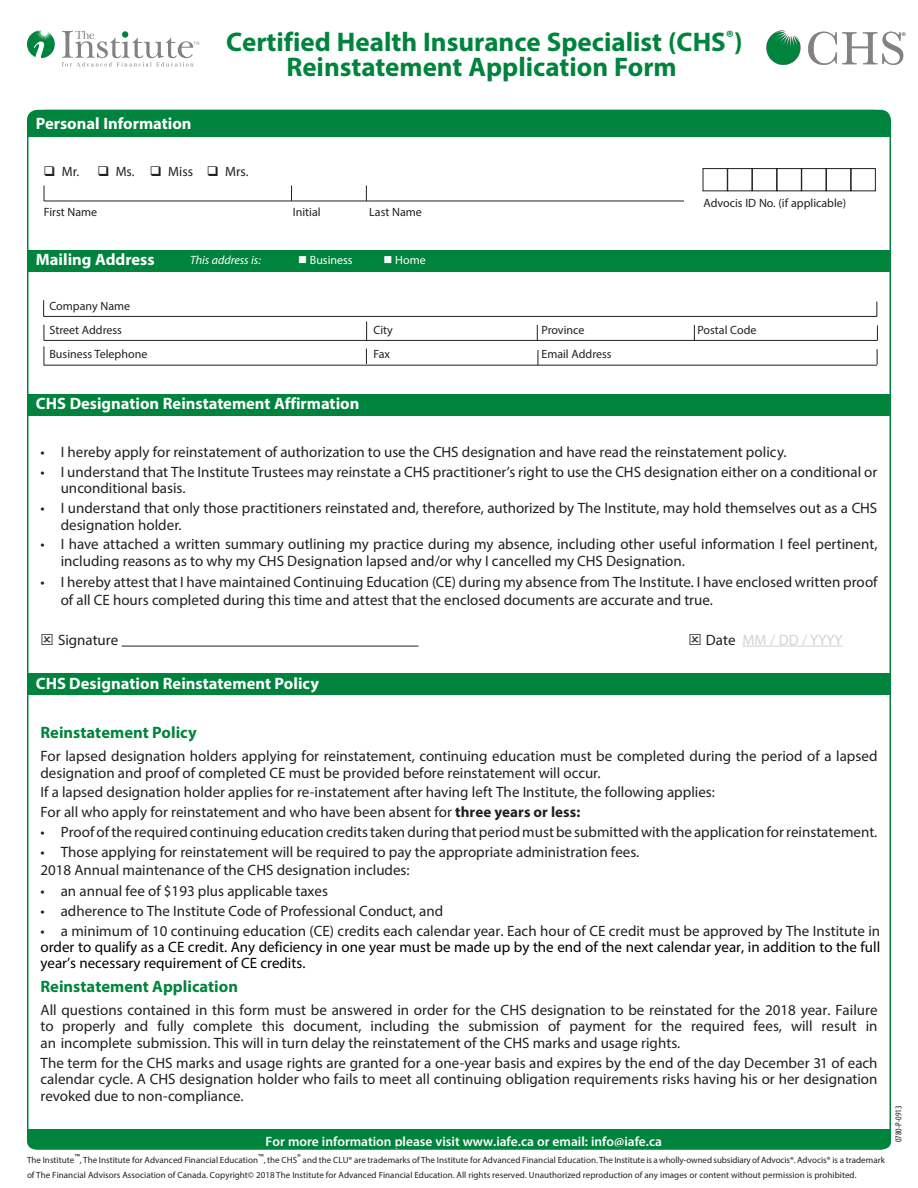
<style>
.page{position:relative;width:918px;height:1188px;background:#fff}
.page>*{position:absolute;margin:0;border:0;box-sizing:border-box;transform-origin:0 0}
.t1{font:700 27px/25.7px "Myriad Pro";color:#00843d;text-align:center}
.new_headings{font:700 16.5px "Myriad Pro";color:#fff}
._1__BODY_COPY{font:700 16.5px "Myriad Pro";color:#00843d}
._1a__BODY_BULLETS{font:15px/16.5px "Myriad Pro";color:#231f20}
._1__BODY_COPY-2{font:15px/16.5px "Myriad Pro";color:#231f20;text-align:justify}
._1a__BODY_BULLETS-2{font:15px/16px "Myriad Pro";color:#000;text-align:justify}
.bullet_new{font:15px "Myriad Pro";color:#d1d2d4}
.bullet_new-2{font:15px "Myriad Pro";color:#231f20}
.t2{font:600 13.5px "Myriad Pro";color:#fff}
.t3{font:13.5px "Myriad Pro";color:#231f20}
.body{font:12px "Myriad Pro";color:#231f20}
.italic{font:italic 12px "Myriad Pro";color:#fff}
.italic-2{font:12px "Myriad Pro";color:#fff}
.t4{font:9px/15.1px "Myriad Pro";letter-spacing:.005em;color:#231f20}
.t5{font:condensed 9px "Myriad Pro";color:#231f20}
.s1{color:#231f20}
.s2{font-weight:700}
</style>
<div class="page">
<div style="left:27px;top:110px;width:864px;height:27px;background:#00843d;border-radius:10px"></div>
<div style="left:27px;top:122px;width:864px;height:15px;background:#00843d"></div>
<hr style="left:44px;top:201px;width:640px;height:1px;background:#231f20">
<svg style="left:44px;top:186px;width:1px;height:15px"></svg>
<svg style="left:291px;top:186px;width:1px;height:15px"></svg>
<svg style="left:366px;top:186px;width:1px;height:15px"></svg>
<div style="left:703px;top:168px;width:25px;height:23px;border:1px solid #231f20"></div>
<div style="left:728px;top:168px;width:24px;height:23px;border:1px solid #231f20"></div>
<div style="left:752px;top:168px;width:25px;height:23px;border:1px solid #231f20"></div>
<div style="left:777px;top:168px;width:25px;height:23px;border:1px solid #231f20"></div>
<div style="left:802px;top:168px;width:24px;height:23px;border:1px solid #231f20"></div>
<div style="left:826px;top:168px;width:25px;height:23px;border:1px solid #231f20"></div>
<div style="left:851px;top:168px;width:25px;height:23px;border:1px solid #231f20"></div>
<div style="left:27px;top:250px;width:864px;height:21px;background:#00843d"></div>
<hr style="left:44px;top:365px;width:833px;height:1px;background:#231f20">
<hr style="left:43px;top:316px;width:834px;height:1px;background:#231f20">
<svg style="left:43px;top:300px;width:1px;height:16px"></svg>
<svg style="left:877px;top:302px;width:1px;height:15px"></svg>
<hr style="left:44px;top:340px;width:833px;height:1px;background:#231f20">
<svg style="left:44px;top:325px;width:1px;height:15px"></svg>
<svg style="left:877px;top:325px;width:1px;height:16px"></svg>
<svg style="left:44px;top:346px;width:1px;height:19px"></svg>
<svg style="left:366px;top:321px;width:1px;height:19px"></svg>
<svg style="left:366px;top:349px;width:1px;height:15px"></svg>
<svg style="left:538px;top:350px;width:1px;height:15px"></svg>
<svg style="left:537px;top:325px;width:1px;height:15px"></svg>
<svg style="left:694px;top:325px;width:1px;height:15px"></svg>
<svg style="left:877px;top:349px;width:1px;height:16px"></svg>
<svg style="left:27px;top:1139px;width:864px;height:11px;background:#068741"></svg>
<div style="left:27px;top:1129px;width:864px;height:10px;background:#00843d"></div>
<svg style="left:27px;top:30px;width:28px;height:28px"></svg>
<svg style="left:62px;top:31px;width:137px;height:36px"></svg>
<hr style="left:122px;top:646px;width:297px;height:1px;background:#231f20">
<hr style="left:742px;top:646px;width:101px;height:1px;background:#d1d2d4">
<div style="left:27px;top:394px;width:864px;height:22px;background:#00843d"></div>
<div style="left:27px;top:673px;width:864px;height:22px;background:#00843d"></div>
<img style="left:767px;top:31px;width:139px;height:34px">
<p class="t1" style="left:226px;top:28px;width:518px">Certified Health Insurance Specialist (CHS<sup>®</sup>)<br>Reinstatement Application Form</p>
<p class="new_headings" style="left:36px;top:113px;width:157px">Personal Information</p>
<p class="t3" style="left:43px;top:163px;width:37px">❑ Mr.</p>
<p class="t3" style="left:97px;top:163px;width:153px">❑ Ms. ❑ Miss ❑ Mrs.</p>
<p class="body" style="left:44px;top:205px;width:55px">First Name</p>
<p class="body" style="left:293px;top:205px;width:29px">Initial</p>
<p class="body" style="left:369px;top:205px;width:54px">Last Name</p>
<p class="body" style="left:703px;top:195px;width:144px">Advocis ID No. (if applicable)</p>
<p class="new_headings" style="left:36px;top:249px;width:120px">Mailing Address</p>
<p class="italic" style="left:190px;top:253px;width:72px">This address is:</p>
<p class="italic-2" style="left:298px;top:253px;width:56px">■ Business</p>
<p class="italic-2" style="left:384px;top:253px;width:44px">■ Home</p>
<p class="body" style="left:49px;top:299px;width:82px">Company Name</p>
<p class="body" style="left:49px;top:323px;width:74px">Street Address</p>
<p class="body" style="left:373px;top:323px;width:21px">City</p>
<p class="body" style="left:541px;top:323px;width:45px">Province</p>
<p class="body" style="left:697px;top:323px;width:61px">Postal Code</p>
<p class="body" style="left:49px;top:347px;width:99px">Business Telephone</p>
<p class="body" style="left:373px;top:347px;width:18px">Fax</p>
<p class="body" style="left:541px;top:347px;width:72px">Email Address</p>
<p class="new_headings" style="left:36px;top:393px;width:325px">CHS Designation Reinstatement Affirmation</p>
<p class="_1a__BODY_BULLETS" style="left:40px;top:444px;width:748px">• I hereby apply for reinstatement of authorization to use the CHS designation and have read the reinstatement policy.</p>
<p class="_1a__BODY_BULLETS" style="left:61px;top:463px;width:818px;text-indent:-20px">• I understand that The Institute Trustees may reinstate a CHS practitioner’s right to use the CHS designation either on a conditional or unconditional basis.</p>
<p class="_1a__BODY_BULLETS" style="left:61px;top:500px;width:818px;text-indent:-20px">• I understand that only those practitioners reinstated and, therefore, authorized by The Institute, may hold themselves out as a CHS designation holder.</p>
<p class="_1a__BODY_BULLETS" style="left:61px;top:536px;width:818px;text-indent:-20px">• I have attached a written summary outlining my practice during my absence, including other useful information I feel pertinent, including reasons as to why my CHS Designation lapsed and/or why I cancelled my CHS Designation.</p>
<p class="_1a__BODY_BULLETS" style="left:61px;top:573px;width:818px;line-height:18px;text-indent:-20px">• I hereby attest that I have maintained Continuing Education (CE) during my absence from The Institute. I have enclosed written proof of all CE hours completed during this time and attest that the enclosed documents are accurate and true.</p>
<p class="bullet_new-2" style="left:58px;top:630px;width:62px">Signature</p>
<p class="bullet_new" style="left:706px;top:630px;width:138px"><span class="s1">Date</span> MM / DD / YYYY</p>
<p class="new_headings" style="left:36px;top:672px;width:285px">CHS Designation Reinstatement Policy</p>
<p class="_1__BODY_COPY" style="left:40px;top:722px;width:158px">Reinstatement Policy</p>
<p class="_1__BODY_COPY-2" style="left:40px;top:748px;width:839px">For lapsed designation holders applying for reinstatement, continuing education must be completed during the period of a lapsed designation and proof of completed CE must be provided before reinstatement will occur.</p>
<p class="_1__BODY_COPY-2" style="left:40px;top:784px;width:676px">If a lapsed designation holder applies for re-instatement after having left The Institute, the following applies:</p>
<p class="_1__BODY_COPY-2" style="left:40px;top:804px;width:541px">For all who apply for reinstatement and who have been absent for <span class="s2">three years or less:</span></p>
<p class="_1a__BODY_BULLETS" style="left:40px;top:823px;width:838px">• Proof of the required continuing education credits taken during that period must be submitted with the application for reinstatement.</p>
<p class="_1a__BODY_BULLETS" style="left:40px;top:842px;width:600px;line-height:18.5px">• Those applying for reinstatement will be required to pay the appropriate administration fees.<br>2018 Annual maintenance of the CHS designation includes:</p>
<p class="_1a__BODY_BULLETS" style="left:40px;top:883px;width:289px">• an annual fee of $193 plus applicable taxes</p>
<p class="_1a__BODY_BULLETS" style="left:40px;top:902px;width:404px">• adherence to The Institute Code of Professional Conduct, and</p>
<p class="_1a__BODY_BULLETS-2" style="left:40px;top:922px;width:841px"><span class="s1">• a minimum of 10 continuing education (CE) credits each calendar year. Each hour of CE credit must be approved by The Institute in </span>order to qualify as a CE credit. Any deficiency in one year must be made up by the end of the next calendar year, in addition to the full year’s necessary requirement of CE credits.</p>
<p class="_1__BODY_COPY" style="left:40px;top:975px;width:199px">Reinstatement Application</p>
<p class="_1__BODY_COPY-2" style="left:40px;top:1001px;width:839px">All questions contained in this form must be answered in order for the CHS designation to be reinstated for the 2018 year. Failure to properly and fully complete this document, including the submission of payment for the required fees, will result in an incomplete submission. This will in turn delay the reinstatement of the CHS marks and usage rights.</p>
<p class="_1__BODY_COPY-2" style="left:40px;top:1054px;width:839px">The term for the CHS marks and usage rights are granted for a one-year basis and expires by the end of the day December 31 of each calendar cycle. A CHS designation holder who fails to meet all continuing obligation requirements risks having his or her designation revoked due to non-compliance.</p>
<p class="t2" style="left:266px;top:1133px;width:398px">For more information please visit www.iafe.ca or email: info@iafe.ca</p>
<p class="t4" style="left:27px;top:1153px;width:860px">The Institute™, The Institute for Advanced Financial Education™, the CHS® and the CLU® are trademarks of The Institute for Advanced Financial Education. The Institute is a wholly-owned subsidiary of Advocis®. Advocis® is a trademark of The Financial Advisors Association of Canada. Copyright© 2018 The Institute for Advanced Financial Education. All rights reserved. Unauthorized reproduction of any images or content without permission is prohibited.</p>
<p class="t5" style="left:893px;top:1142px;width:38px;rotate:-90deg">0780-P-0913</p>
</div>
